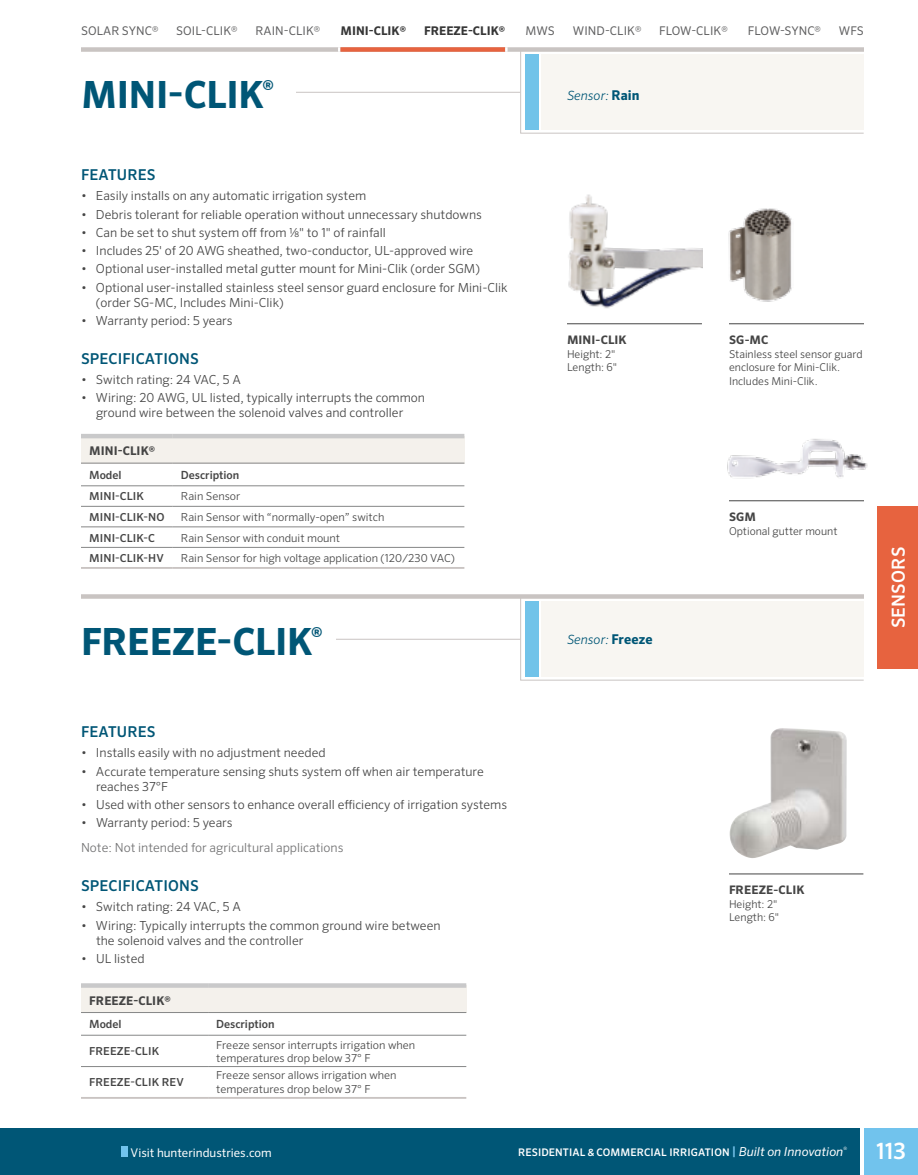
<style>
.page{position:relative;width:918px;height:1175px;background:#fff}
.page>*{position:absolute;margin:0;border:0;box-sizing:border-box;transform-origin:0 0}
.t1{font:700 37.5px "Sero Pro";letter-spacing:-.005em;color:#005676}
.t2{font:500 22.5px "Sero Pro";color:#fff}
.t3{font:500 18px "Sero Pro";letter-spacing:.01em;color:#fff}
.t4{font:500 15px "Sero Pro";letter-spacing:.01em;color:#005676}
.t5{font:italic 300 12.75px "Sero Pro";letter-spacing:.005em;color:#005676}
.t6{font:300 12.45px/15px "Sero Pro";color:#454545}
.t7{font:300 12.45px "Sero Pro";color:#727273}
.t8{font:12px "Sero Pro";letter-spacing:.005em;color:#5e5e5f}
.t9{font:12px "Sero Pro";color:#fff}
.t10{font:700 12px "Sero Pro";letter-spacing:.005em;color:#363636}
.t11{font:700 12px "Sero Pro";letter-spacing:.01em;color:#454545}
.t12{font:700 11.7px "Sero Pro";letter-spacing:.005em;color:#454545}
.t13{font:500 11.25px "Sero Pro";color:#454545}
.t14{font:300 10.95px/13.5px "Sero Pro";color:#454545}
.t15{font:500 10.95px "Sero Pro";letter-spacing:.01em;color:#454545}
.t16{font:300 10.8px/13.5px "Sero Pro";color:#454545}
.t17{font:500 10.5px "Sero Pro";letter-spacing:.01em;color:#fff}
.s1{font-weight:700;font-style:normal;font-size:13.5px}
.s2{font-size:12px;color:#7ac6ee}
.s3{font-weight:400;font-style:italic;font-size:12.3px}
</style>
<div class="page">
<div style="left:878px;top:506px;width:40px;height:162px;background:#e7633f"></div>
<div style="left:81px;top:47px;width:783px;height:5px;background:#c9c4c2"></div>
<svg style="left:81px;top:594px;width:783px;height:4px;background:#ccc7c6"></svg>
<hr style="left:81px;top:92px;width:439px;height:1px;background:#c9c4c2">
<hr style="left:81px;top:639px;width:439px;height:1px;background:#c9c4c2">
<svg style="left:520px;top:51px;width:344px;height:83px"></svg>
<svg style="left:520px;top:597px;width:344px;height:84px"></svg>
<div style="left:525px;top:54px;width:13px;height:76px;background:#71c3e9"></div>
<div style="left:525px;top:601px;width:13px;height:75px;background:#71c3e9"></div>
<div style="left:0;top:1127px;width:860px;height:47px;background:#005676"></div>
<div style="left:864px;top:1127px;width:54px;height:47px;background:#71c3ed"></div>
<div style="left:122px;top:1146px;width:6px;height:10px;background:#71c3ed"></div>
<div style="left:81px;top:62px;width:215px;height:46px;background:#fff"></div>
<hr style="left:567px;top:323px;width:135px;height:1px;background:#454545">
<hr style="left:729px;top:323px;width:135px;height:1px;background:#454545">
<img style="left:728px;top:208px;width:64px;height:94px">
<hr style="left:729px;top:500px;width:135px;height:1px;background:#454545">
<hr style="left:729px;top:873px;width:134px;height:1px;background:#454545">
<div style="left:81px;top:609px;width:255px;height:46px;background:#fff"></div>
<img style="left:729px;top:728px;width:118px;height:130px">
<img style="left:727px;top:439px;width:141px;height:40px">
<div style="left:340px;top:47px;width:165px;height:5px;background:#e7633f"></div>
<svg style="left:505px;top:47px;width:3px;height:5px"></svg>
<div style="left:81px;top:436px;width:383px;height:27px;background:#f4f1ec"></div>
<hr style="left:81px;top:434px;width:92px;height:4px;background:#c9c9ca">
<hr style="left:173px;top:434px;width:291px;height:4px;background:#c9c9ca">
<hr style="left:81px;top:463px;width:92px;height:1px;background:#868787">
<hr style="left:173px;top:463px;width:291px;height:1px;background:#868787">
<hr style="left:81px;top:485px;width:92px;height:1px;background:#868787">
<hr style="left:173px;top:485px;width:291px;height:1px;background:#868787">
<hr style="left:81px;top:506px;width:92px;height:1px;background:#868787">
<hr style="left:173px;top:506px;width:291px;height:1px;background:#868787">
<hr style="left:81px;top:526px;width:92px;height:1px;background:#868787">
<hr style="left:173px;top:526px;width:291px;height:1px;background:#868787">
<hr style="left:81px;top:547px;width:92px;height:1px;background:#868787">
<hr style="left:173px;top:547px;width:291px;height:1px;background:#868787">
<hr style="left:81px;top:567px;width:92px;height:2px;background:#c9c4c2">
<hr style="left:173px;top:567px;width:291px;height:2px;background:#c9c4c2">
<div style="left:81px;top:985px;width:385px;height:27px;background:#f4f1ec"></div>
<svg style="left:81px;top:983px;width:127px;height:4px"></svg>
<svg style="left:208px;top:983px;width:258px;height:4px"></svg>
<hr style="left:81px;top:1012px;width:127px;height:1px;background:#868787">
<hr style="left:208px;top:1012px;width:258px;height:1px;background:#868787">
<hr style="left:81px;top:1035px;width:127px;height:1px;background:#868787">
<hr style="left:208px;top:1035px;width:258px;height:1px;background:#868787">
<hr style="left:81px;top:1066px;width:127px;height:1px;background:#868787">
<hr style="left:208px;top:1066px;width:258px;height:1px;background:#868787">
<hr style="left:81px;top:1096px;width:127px;height:2px;background:#c9c4c2">
<hr style="left:208px;top:1096px;width:258px;height:2px;background:#c9c4c2">
<img style="left:568px;top:194px;width:135px;height:115px">
<p class="t8" style="left:81px;top:23px;width:79px">SOLAR SYNC®</p>
<p class="t8" style="left:176px;top:23px;width:63px">SOIL-CLIK®</p>
<p class="t8" style="left:255px;top:23px;width:66px">RAIN-CLIK®</p>
<p class="t10" style="left:340px;top:23px;width:67px">MINI-CLIK®</p>
<p class="t10" style="left:424px;top:23px;width:83px">FREEZE-CLIK®</p>
<p class="t8" style="left:526px;top:23px;width:31px">MWS</p>
<p class="t8" style="left:573px;top:23px;width:70px">WIND-CLIK®</p>
<p class="t8" style="left:659px;top:23px;width:70px">FLOW-CLIK®</p>
<p class="t8" style="left:748px;top:23px;width:74px">FLOW-SYNC®</p>
<p class="t8" style="left:839px;top:23px;width:27px">WFS</p>
<h1 class="t1" style="left:81px;top:72px;width:194px">MINI-CLIK<sup>®</sup></h1>
<p class="t4" style="left:81px;top:166px;width:76px">FEATURES</p>
<p class="t6" style="left:81px;top:188px;width:287px">• Easily installs on any automatic irrigation system</p>
<p class="t6" style="left:81px;top:207px;width:402px">• Debris tolerant for reliable operation without unnecessary shutdowns</p>
<p class="t6" style="left:81px;top:225px;width:306px">• Can be set to shut system off from ⅛" to 1" of rainfall</p>
<p class="t6" style="left:81px;top:243px;width:394px">• Includes 25' of 20 AWG sheathed, two-conductor, UL-approved wire</p>
<p class="t6" style="left:81px;top:261px;width:400px">• Optional user-installed metal gutter mount for Mini-Clik (order SGM)</p>
<p class="t6" style="left:96px;top:279px;width:413px;text-indent:-15px">• Optional user-installed stainless steel sensor guard enclosure for Mini-Clik (order SG-MC, Includes Mini-Clik)</p>
<p class="t6" style="left:81px;top:313px;width:153px">• Warranty period: 5 years</p>
<p class="t4" style="left:81px;top:349px;width:119px">SPECIFICATIONS</p>
<p class="t6" style="left:81px;top:372px;width:161px">• Switch rating: 24 VAC, 5 A</p>
<p class="t6" style="left:81px;top:390px;width:346px;text-align:center">• Wiring: 20 AWG, UL listed, typically interrupts the common ground wire between the solenoid valves and controller</p>
<p class="t11" style="left:89px;top:444px;width:68px">MINI-CLIK®</p>
<p class="t13" style="left:89px;top:468px;width:34px">Model</p>
<p class="t13" style="left:181px;top:468px;width:60px">Description</p>
<p class="t15" style="left:89px;top:490px;width:56px">MINI-CLIK</p>
<p class="t14" style="left:181px;top:490px;width:61px">Rain Sensor</p>
<p class="t15" style="left:89px;top:510px;width:77px">MINI-CLIK-NO</p>
<p class="t14" style="left:181px;top:510px;width:205px">Rain Sensor with “normally-open” switch</p>
<p class="t15" style="left:89px;top:531px;width:67px">MINI-CLIK-C</p>
<p class="t14" style="left:181px;top:531px;width:161px">Rain Sensor with conduit mount</p>
<p class="t15" style="left:89px;top:551px;width:76px">MINI-CLIK-HV</p>
<p class="t14" style="left:181px;top:551px;width:276px">Rain Sensor for high voltage application (120/230 VAC)</p>
<h1 class="t1" style="left:81px;top:619px;width:243px">FREEZE-CLIK<sup>®</sup></h1>
<p class="t4" style="left:81px;top:722px;width:76px">FEATURES</p>
<p class="t6" style="left:81px;top:745px;width:246px">• Installs easily with no adjustment needed</p>
<p class="t6" style="left:96px;top:763px;width:389px;text-indent:-15px">• Accurate temperature sensing shuts system off when air temperature reaches 37°F</p>
<p class="t6" style="left:81px;top:796px;width:428px">• Used with other sensors to enhance overall efficiency of irrigation systems</p>
<p class="t6" style="left:81px;top:815px;width:153px">• Warranty period: 5 years</p>
<p class="t7" style="left:81px;top:840px;width:264px">Note: Not intended for agricultural applications</p>
<p class="t4" style="left:81px;top:876px;width:119px">SPECIFICATIONS</p>
<p class="t6" style="left:81px;top:899px;width:161px">• Switch rating: 24 VAC, 5 A</p>
<p class="t6" style="left:96px;top:917px;width:346px;text-indent:-15px">• Wiring: Typically interrupts the common ground wire between the solenoid valves and the controller</p>
<p class="t6" style="left:81px;top:951px;width:65px">• UL listed</p>
<p class="t11" style="left:89px;top:993px;width:83px">FREEZE-CLIK®</p>
<p class="t13" style="left:89px;top:1017px;width:34px">Model</p>
<p class="t13" style="left:216px;top:1017px;width:60px">Description</p>
<p class="t15" style="left:89px;top:1044px;width:72px">FREEZE-CLIK</p>
<p class="t14" style="left:216px;top:1037px;width:201px">Freeze sensor interrupts irrigation when temperatures drop below 37° F</p>
<p class="t15" style="left:89px;top:1075px;width:96px">FREEZE-CLIK REV</p>
<p class="t14" style="left:216px;top:1068px;width:182px">Freeze sensor allows irrigation when temperatures drop below 37° F</p>
<p class="t5" style="left:567px;top:88px;width:74px">Sensor: <span class="s1">Rain</span></p>
<p class="t12" style="left:567px;top:333px;width:61px">MINI-CLIK</p>
<p class="t16" style="left:567px;top:347px;width:52px">Height: 2"<br>Length: 6"</p>
<p class="t5" style="left:567px;top:632px;width:87px">Sensor: <span class="s1">Freeze</span></p>
<p class="t12" style="left:729px;top:333px;width:41px">SG-MC</p>
<p class="t16" style="left:729px;top:347px;width:135px">Stainless steel sensor guard enclosure for Mini-Clik.<br>Includes Mini-Clik.</p>
<p class="t12" style="left:729px;top:510px;width:28px">SGM</p>
<p class="t16" style="left:729px;top:524px;width:110px">Optional gutter mount</p>
<h3 class="t3" style="left:888px;top:628px;width:83px;rotate:-90deg">SENSORS</h3>
<p class="t12" style="left:729px;top:883px;width:77px">FREEZE-CLIK</p>
<p class="t16" style="left:729px;top:897px;width:52px">Height: 2"<br>Length: 6"</p>
<p class="t9" style="left:131px;top:1145px;width:143px">Visit hunterindustries.com</p>
<p class="t17" style="left:518px;top:1146px;width:330px">RESIDENTIAL &amp; COMMERCIAL IRRIGATION <span class="s2">|</span> <span class="s3">Built on Innovation</span><sup>®</sup></p>
<h2 class="t2" style="left:876px;top:1137px;width:31px">113</h2>
</div>
